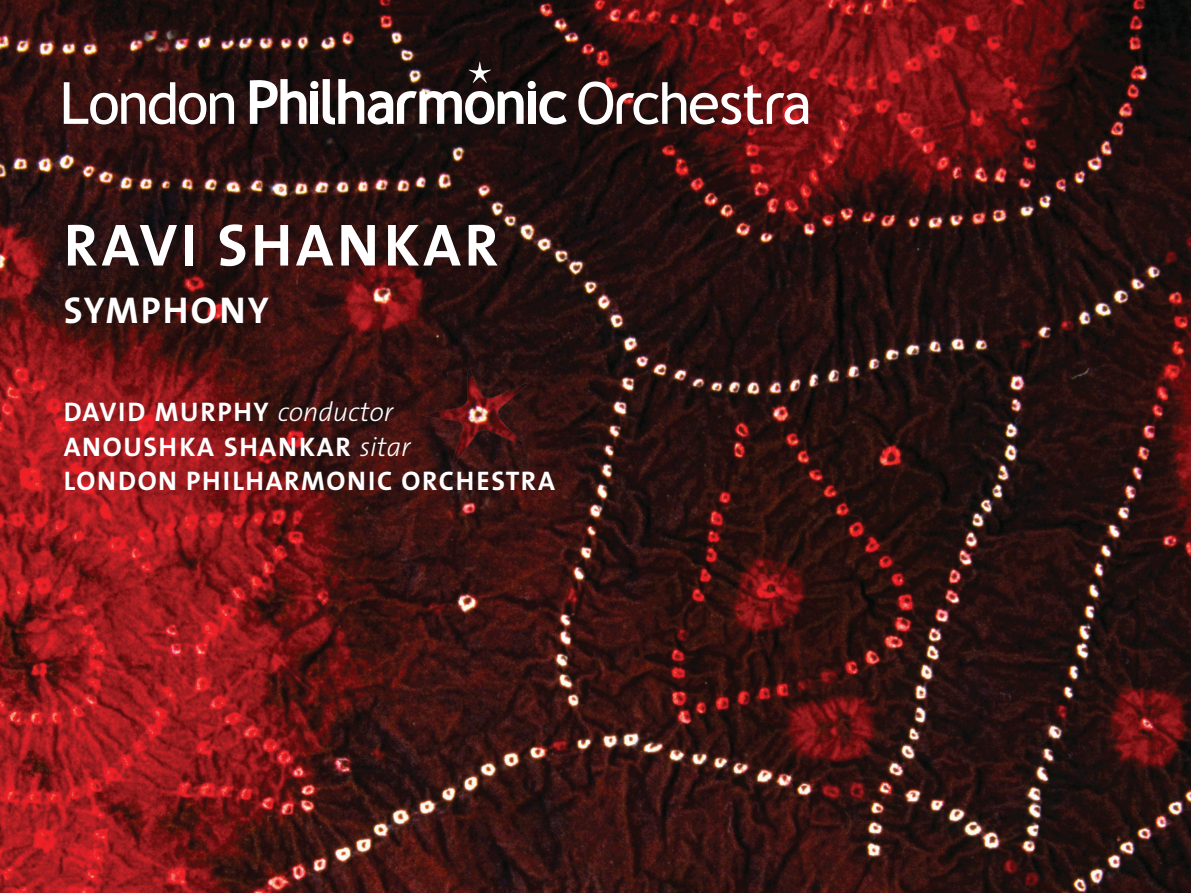
<style>
.page{position:relative;width:1191px;height:893px;background:#fff}
.page>*{position:absolute;margin:0;border:0;box-sizing:border-box;transform-origin:0 0}
.t1{font:700 60px "The Sans B7";letter-spacing:.06em;color:#fff}
.t2{font:700 37.5px "The Sans B7";letter-spacing:.06em;color:#fff}
.t3{font:700 27px/34.5px "The Sans B7";letter-spacing:.06em;color:#fff}
.s1{font-family:"The Sans B3";font-weight:300;font-style:italic}
</style>
<div class="page">
<img style="left:0;top:0;width:1190px;height:893px">
<svg style="left:64px;top:82px;width:170px;height:42px"></svg>
<svg style="left:578px;top:81px;width:230px;height:44px"></svg>
<svg style="left:250px;top:62px;width:317px;height:63px"></svg>
<h1 class="t1" style="left:64px;top:213px;width:436px">RAVI SHANKAR</h1>
<h2 class="t2" style="left:64px;top:290px;width:206px">SYMPHONY</h2>
<p class="t3" style="left:64px;top:396px;width:492px">DAVID MURPHY <span class="s1">conductor<br></span>ANOUSHKA SHANKAR <span class="s1">sitar<br></span>LONDON PHILHARMONIC ORCHESTRA</p>
</div>
